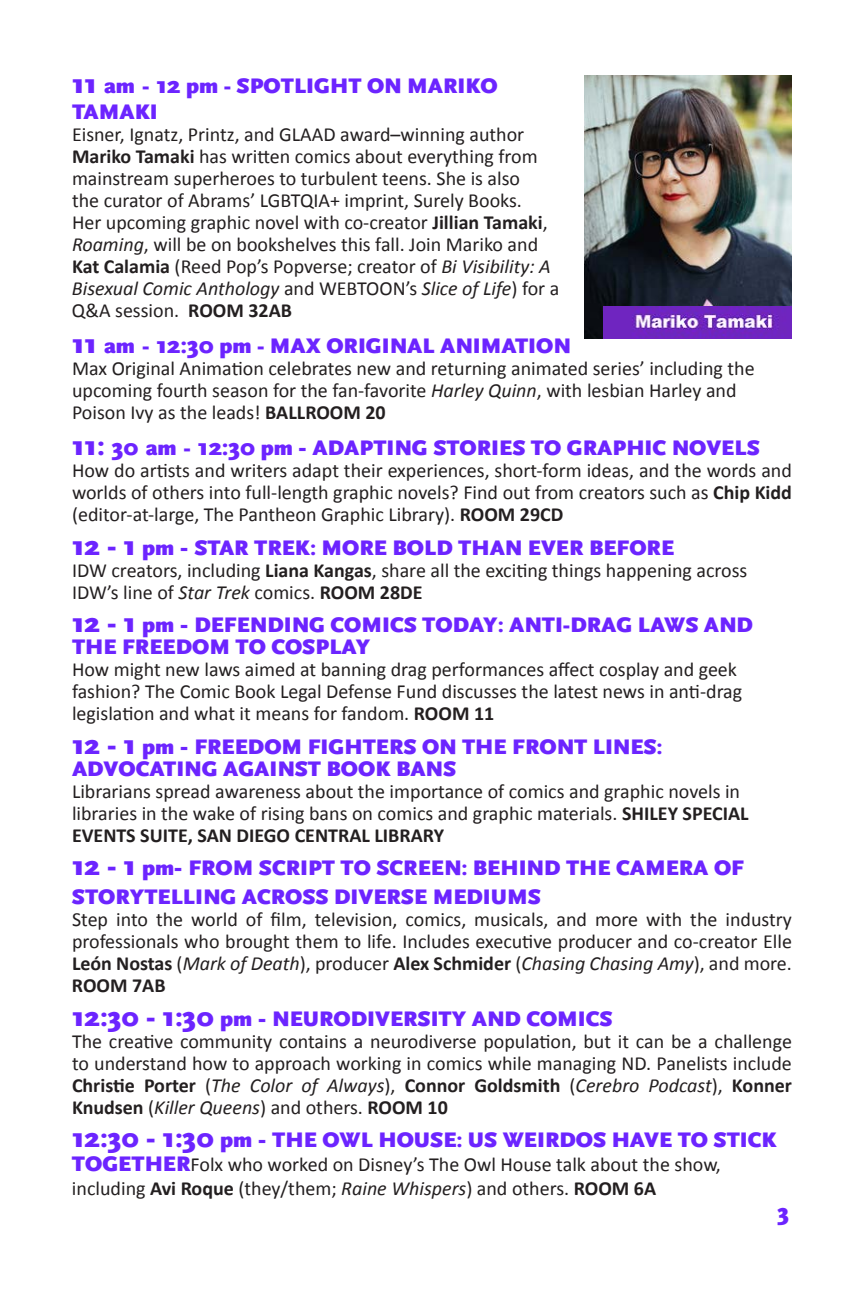
<style>
.page{position:relative;width:864px;height:1296px;background:#fff}
.page>*{position:absolute;margin:0;border:0;box-sizing:border-box;transform-origin:0 0}
.t1{font:900 24px "Scala Sans";color:#6c24ff}
.t2{font:900 22px/22px "Scala Sans";color:#6c24ff}
.t3{font:20px/22px "Calibri";color:#231f20}
.s1{font-size:28px}
.s2{font-size:24px}
.s3{font-weight:700}
.s4{font-style:italic}
.s5{font-family:"Scala Sans";font-weight:900;font-size:22px;color:#6c24ff}
</style>
<div class="page">
<img style="left:585px;top:75px;width:207px;height:264px">
<img style="left:603px;top:307px;width:189px;height:32px">
<p class="t2" style="left:72px;top:72px;width:427px;line-height:26.4px"><span class="s1">11</span> am - <span class="s2">12</span> pm - SPOTLIGHT ON MARIKO<br>TAMAKI</p>
<p class="t3" style="left:72px;top:123px;width:489px">Eisner, Ignatz, Printz, and GLAAD award–winning author <span class="s3">Mariko Tamaki</span> has written comics about everything from mainstream superheroes to turbulent teens. She is also<br>the curator of Abrams’ LGBTQIA+ imprint, Surely Books.<br>Her upcoming graphic novel with co-creator <span class="s3">Jillian Tamaki</span>, <span class="s4">Roaming</span>, will be on bookshelves this fall. Join Mariko and <span class="s3">Kat Calamia</span> (Reed Pop’s Popverse; creator of <span class="s4">Bi Visibility: A Bisexual Comic Anthology</span> and WEBTOON’s <span class="s4">Slice of Life</span>) for a Q&amp;A session. <span class="s3">ROOM 32AB</span></p>
<p class="t2" style="left:72px;top:335px;width:500px"><span class="s1">11</span> am - <span class="s2">12:30</span> pm - MAX ORIGINAL ANIMATION</p>
<p class="t3" style="left:72px;top:357px;width:684px">Max Original Animation celebrates new and returning animated series’ including the upcoming fourth season for the fan-favorite <span class="s4">Harley Quinn</span>, with lesbian Harley and<br>Poison Ivy as the leads! <span class="s3">BALLROOM 20</span></p>
<p class="t2" style="left:72px;top:437px;width:689px"><span class="s1">11:</span> <span class="s2">30</span> am - <span class="s2">12:30</span> pm <span class="s2">-</span> ADAPTING STORIES TO GRAPHIC NOVELS</p>
<p class="t3" style="left:72px;top:459px;width:722px;text-align:justify">How do artists and writers adapt their experiences, short-form ideas, and the words and worlds of others into full-length graphic novels? Find out from creators such as <span class="s3">Chip Kidd </span>(editor-at-large, The Pantheon Graphic Library). <span class="s3">ROOM 29CD</span></p>
<p class="t2" style="left:72px;top:537px;width:604px"><span class="s1">12 - 1</span> pm <span class="s2">-</span> STAR TREK: MORE BOLD THAN EVER BEFORE</p>
<p class="t3" style="left:72px;top:559px;width:677px">IDW creators, including <span class="s3">Liana Kangas</span>, share all the exciting things happening across<br>IDW’s line of <span class="s4">Star Trek</span> comics. <span class="s3">ROOM 28DE</span></p>
<p class="t2" style="left:72px;top:614px;width:682px"><span class="s1">12 - 1</span> pm <span class="s2">-</span> DEFENDING COMICS TODAY: ANTI-DRAG LAWS AND<br>THE FREEDOM TO COSPLAY</p>
<p class="t3" style="left:72px;top:659px;width:672px">How might new laws aimed at banning drag performances affect cosplay and geek fashion? The Comic Book Legal Defense Fund discusses the latest news in anti-drag legislation and what it means for fandom. <span class="s3">ROOM 11</span></p>
<p class="t2" style="left:72px;top:736px;width:592px"><span class="s1">12 - 1</span> pm <span class="s2">-</span> FREEDOM FIGHTERS ON THE FRONT LINES:<br>ADVOCATING AGAINST BOOK BANS</p>
<p class="t3" style="left:72px;top:780px;width:678px">Librarians spread awareness about the importance of comics and graphic novels in libraries in the wake of rising bans on comics and graphic materials. <span class="s3">SHILEY SPECIAL<br>EVENTS SUITE, SAN DIEGO CENTRAL LIBRARY</span></p>
<p class="t2" style="left:72px;top:854px;width:674px;line-height:28.8px"><span class="s1">12 - 1</span> pm<span class="s2">-</span> FROM SCRIPT TO SCREEN: BEHIND THE CAMERA OF<br>STORYTELLING ACROSS DIVERSE MEDIUMS</p>
<p class="t3" style="left:72px;top:909px;width:722px;text-align:justify">Step into the world of film, television, comics, musicals, and more with the industry professionals who brought them to life. Includes executive producer and co-creator Elle <span class="s3">León Nostas</span> (<span class="s4">Mark of Death</span>), producer <span class="s3">Alex Schmider</span> (<span class="s4">Chasing Chasing Amy</span>), and more.<br><span class="s3">ROOM 7AB</span></p>
<p class="t2" style="left:72px;top:1008px;width:542px"><span class="s1">12:30 - 1:30</span> pm <span class="s2">-</span> NEURODIVERSITY AND COMICS</p>
<p class="t3" style="left:72px;top:1030px;width:722px;text-align:justify">The creative community contains a neurodiverse population, but it can be a challenge to understand how to approach working in comics while managing ND. Panelists include <span class="s3">Christie Porter</span> (<span class="s4">The Color of Always</span>), <span class="s3">Connor Goldsmith</span> (<span class="s4">Cerebro Podcast</span>), <span class="s3">Konner Knudsen</span> (<span class="s4">Killer Queens</span>) and others. <span class="s3">ROOM 10</span></p>
<p class="t2" style="left:72px;top:1129px;width:706px"><span class="s1">12:30 - 1:30</span> pm <span class="s2">-</span> THE OWL HOUSE: US WEIRDOS HAVE TO STICK</p>
<p class="t3" style="left:72px;top:1153px;width:650px;line-height:24px"><span class="s5">TOGETHER</span>Folx who worked on Disney’s The Owl House talk about the show, including <span class="s3">Avi Roque</span> (they/them; <span class="s4">Raine Whispers</span>) and others. <span class="s3">ROOM 6A</span></p>
<p class="t1" style="left:777px;top:1199px;width:13px">3</p>
</div>
